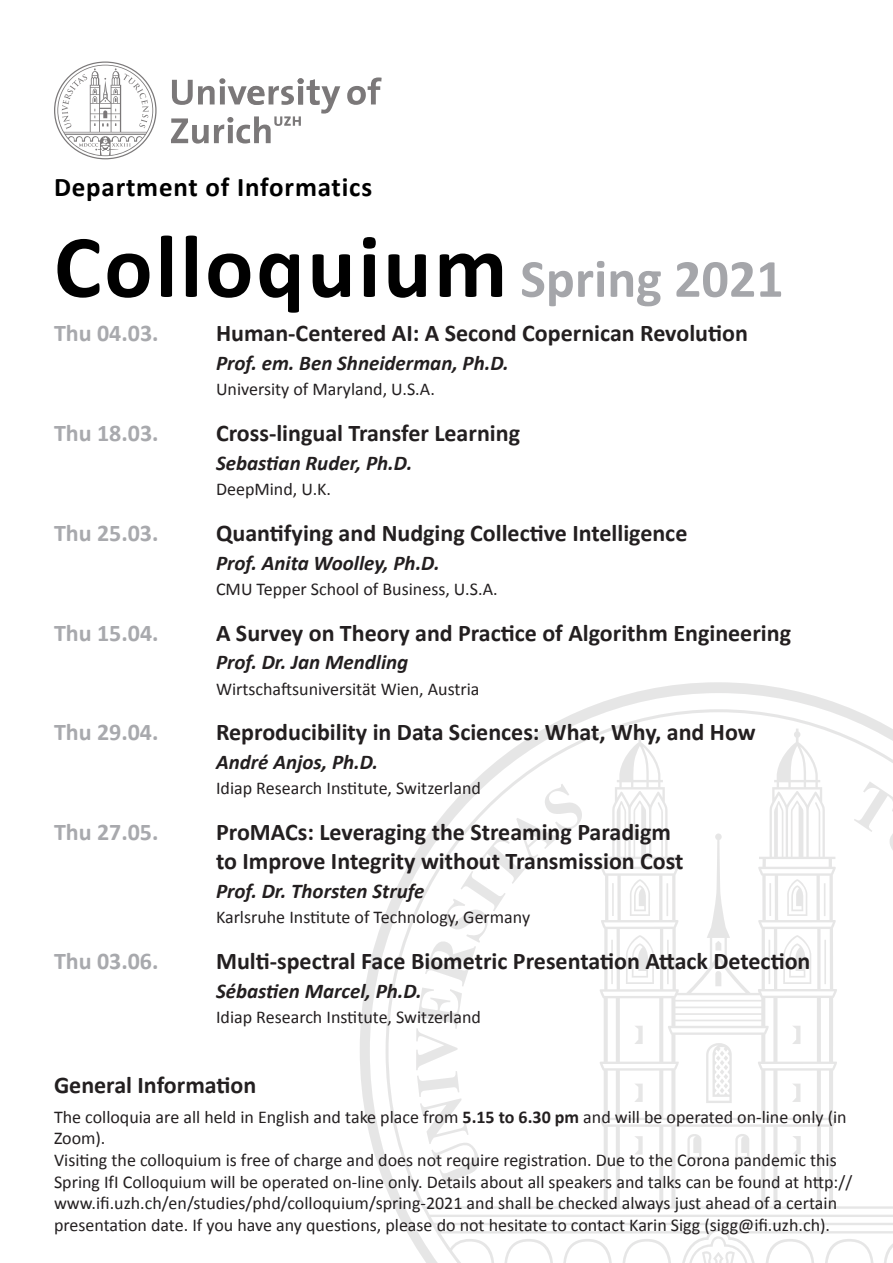
<style>
.page{position:relative;width:893px;height:1263px;background:#fff}
.page>*{position:absolute;margin:0;border:0;box-sizing:border-box;transform-origin:0 0}
.Main_Title{font:700 90px "Calibri";letter-spacing:.03em;color:#000}
.Main_Title-2{font:700 27px "Calibri";letter-spacing:.03em;color:#000}
.Titel{font:700 24px/28.8px "Calibri";color:#231f20}
.Titel-2{font:700 24px "Calibri";color:#a8a9ad}
.Titel-3{font:italic 700 21px "Calibri";color:#231f20}
.general_text{font:18px/21.6px "Calibri";color:#231f20}
.Titel-4{font:18px "Calibri";color:#231f20}
.s1{font-size:54px;color:#a5a6aa}
.s2{font-weight:700}
</style>
<div class="page">
<svg style="left:54px;top:62px;width:328px;height:97px"></svg>
<svg style="left:360px;top:682px;width:533px;height:581px"></svg>
<p class="Main_Title-2" style="left:54px;top:168px;width:320px">Department of Informatics</p>
<p class="Main_Title" style="left:54px;top:203px;width:731px">Colloquium <span class="s1">Spring 2021</span></p>
<p class="Titel-2" style="left:54px;top:316px;width:106px">Thu 04.03.</p>
<p class="Titel" style="left:216px;top:318px;width:533px">Human-Centered AI: A Second Copernican Revolution</p>
<p class="Titel-3" style="left:216px;top:348px;width:294px">Prof. em. Ben Shneiderman, Ph.D.</p>
<p class="Titel-4" style="left:216px;top:377px;width:220px">University of Maryland, U.S.A.</p>
<p class="Titel-2" style="left:54px;top:416px;width:106px">Thu 18.03.</p>
<p class="Titel" style="left:216px;top:418px;width:306px">Cross-lingual Transfer Learning</p>
<p class="Titel-3" style="left:216px;top:448px;width:198px">Sebastian Ruder, Ph.D.</p>
<p class="Titel-4" style="left:216px;top:476px;width:117px">DeepMind, U.K.</p>
<p class="Titel-2" style="left:54px;top:516px;width:106px">Thu 25.03.</p>
<p class="Titel" style="left:216px;top:518px;width:473px">Quantifying and Nudging Collective Intelligence</p>
<p class="Titel-3" style="left:216px;top:548px;width:225px">Prof. Anita Woolley, Ph.D.</p>
<p class="Titel-4" style="left:216px;top:576px;width:283px">CMU Tepper School of Business, U.S.A.</p>
<p class="Titel-2" style="left:54px;top:616px;width:106px">Thu 15.04.</p>
<p class="Titel" style="left:216px;top:617px;width:576px">A Survey on Theory and Practice of Algorithm Engineering</p>
<p class="Titel-3" style="left:216px;top:648px;width:194px">Prof. Dr. Jan Mendling</p>
<p class="Titel-4" style="left:216px;top:676px;width:265px">Wirtschaftsuniversität Wien, Austria</p>
<p class="Titel-2" style="left:54px;top:715px;width:106px">Thu 29.04.</p>
<p class="Titel" style="left:216px;top:717px;width:541px">Reproducibility in Data Sciences: What, Why, and How</p>
<p class="Titel-3" style="left:216px;top:747px;width:164px">André Anjos, Ph.D.</p>
<p class="Titel-4" style="left:216px;top:776px;width:266px">Idiap Research Institute, Switzerland</p>
<p class="Titel-2" style="left:54px;top:815px;width:106px">Thu 27.05.</p>
<p class="Titel" style="left:216px;top:817px;width:469px">ProMACs: Leveraging the Streaming Paradigm to Improve Integrity without Transmission Cost</p>
<p class="Titel-3" style="left:216px;top:876px;width:210px">Prof. Dr. Thorsten Strufe</p>
<p class="Titel-4" style="left:216px;top:905px;width:316px">Karlsruhe Institute of Technology, Germany</p>
<p class="Titel-2" style="left:54px;top:944px;width:106px">Thu 03.06.</p>
<p class="Titel" style="left:216px;top:946px;width:596px">Multi-spectral Face Biometric Presentation Attack Detection</p>
<p class="Titel-3" style="left:216px;top:976px;width:207px">Sébastien Marcel, Ph.D.</p>
<p class="Titel-4" style="left:216px;top:1004px;width:266px">Idiap Research Institute, Switzerland</p>
<p class="Titel" style="left:54px;top:1069px;width:204px">General Information</p>
<p class="general_text" style="left:54px;top:1105px;width:800px">The colloquia are all held in English and take place from <span class="s2">5.15 to 6.30 pm</span> and will be operated on-line only (in Zoom).<br>Visiting the colloquium is free of charge and does not require registration. Due to the Corona pandemic this Spring IfI Colloquium will be operated on-line only. Details about all speakers and talks can be found at http:// www.ifi.uzh.ch/en/studies/phd/colloquium/spring-2021 and shall be checked always just ahead of a certain presentation date. If you have any questions, please do not hesitate to contact Karin Sigg (sigg@ifi.uzh.ch).</p>
</div>
